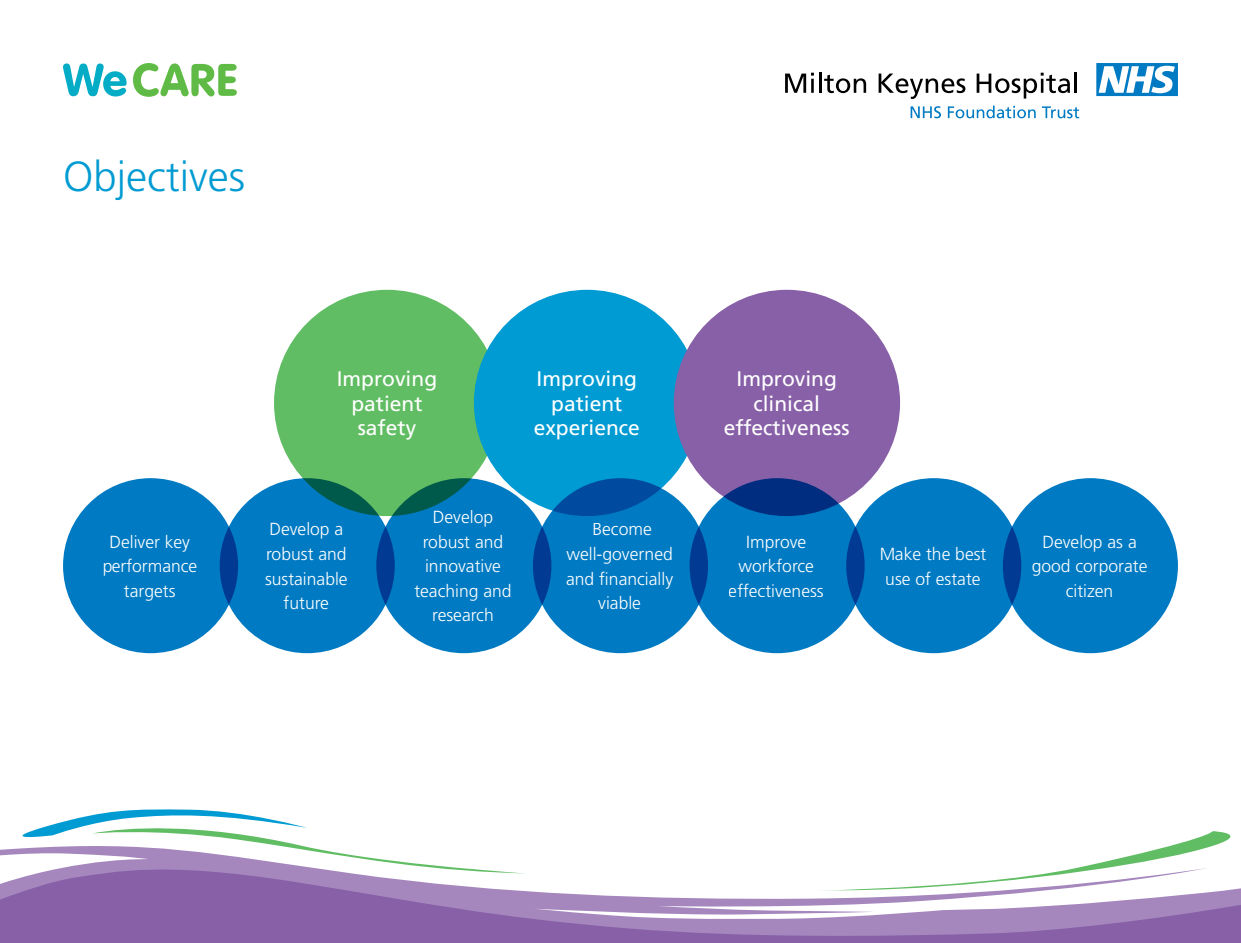
<style>
.page{position:relative;width:1241px;height:943px;background:#fff}
.page>*{position:absolute;margin:0;border:0;box-sizing:border-box;transform-origin:0 0}
.t1{font:300 42px "Frutiger LT Std";color:#009bd2}
.t2{font:21px/24.5px "Frutiger LT Std";color:#fff;text-align:center}
.t3{font:300 17.5px/24.5px "Frutiger LT Std";color:#fff;text-align:center}
</style>
<div class="page">
<svg style="left:1096px;top:63px;width:81px;height:33px"></svg>
<svg style="left:785px;top:73px;width:28px;height:20px"></svg>
<hr style="left:818px;top:72px;width:3px;height:21px;background:#000">
<svg style="left:824px;top:75px;width:42px;height:18px"></svg>
<svg style="left:878px;top:74px;width:87px;height:25px"></svg>
<svg style="left:976px;top:73px;width:93px;height:26px"></svg>
<hr style="left:1074px;top:72px;width:2px;height:21px;background:#000">
<svg style="left:910px;top:106px;width:30px;height:12px"></svg>
<svg style="left:947px;top:105px;width:88px;height:13px"></svg>
<svg style="left:1041px;top:106px;width:37px;height:12px"></svg>
<svg style="left:63px;top:63px;width:64px;height:33px"></svg>
<svg style="left:133px;top:63px;width:104px;height:34px"></svg>
<svg style="left:1191px;top:831px;width:40px;height:9px"></svg>
<svg style="left:22px;top:809px;width:285px;height:31px"></svg>
<div style="left:0;top:938px;width:1240px;height:5px;background:#8860a8"></div>
<svg style="left:0;top:840px;width:1240px;height:98px"></svg>
<div style="left:274px;top:290px;width:226px;height:226px;background:#61bd63;border-radius:50%"></div>
<div style="left:474px;top:290px;width:226px;height:226px;background:#009bd2;border-radius:50%"></div>
<div style="left:673px;top:290px;width:226px;height:226px;background:#8860a8;border-radius:50%"></div>
<div style="left:1002px;top:478px;width:175px;height:175px;background:#007ac2;border-radius:50%"></div>
<div style="left:846px;top:478px;width:175px;height:175px;background:#007ac2;border-radius:50%"></div>
<svg style="left:689px;top:478px;width:175px;height:175px;background:#006db7"></svg>
<svg style="left:533px;top:478px;width:175px;height:175px;background:#0072bc"></svg>
<div style="left:376px;top:478px;width:175px;height:175px;background:#007ac2;border-radius:50%"></div>
<div style="left:220px;top:478px;width:174px;height:175px;background:#007ac2;border-radius:50%"></div>
<div style="left:63px;top:478px;width:175px;height:175px;background:#007ac2;border-radius:50%"></div>
<h1 class="t1" style="left:63px;top:153px;width:183px">Objectives</h1>
<p class="t3" style="left:102px;top:529px;width:97px">Deliver key performance targets</p>
<p class="t2" style="left:337px;top:367px;width:102px">Improving patient safety</p>
<p class="t2" style="left:533px;top:367px;width:108px">Improving patient experience</p>
<p class="t2" style="left:723px;top:367px;width:127px">Improving clinical effectiveness</p>
<p class="t3" style="left:265px;top:517px;width:84px">Develop a robust and sustainable future</p>
<p class="t3" style="left:414px;top:505px;width:99px">Develop robust and innovative teaching and research</p>
<p class="t3" style="left:566px;top:517px;width:108px">Become well-governed and financially viable</p>
<p class="t3" style="left:728px;top:529px;width:96px">Improve workforce effectiveness</p>
<p class="t3" style="left:879px;top:542px;width:108px">Make the best use of estate</p>
<p class="t3" style="left:1031px;top:529px;width:117px">Develop as a good corporate citizen</p>
</div>
